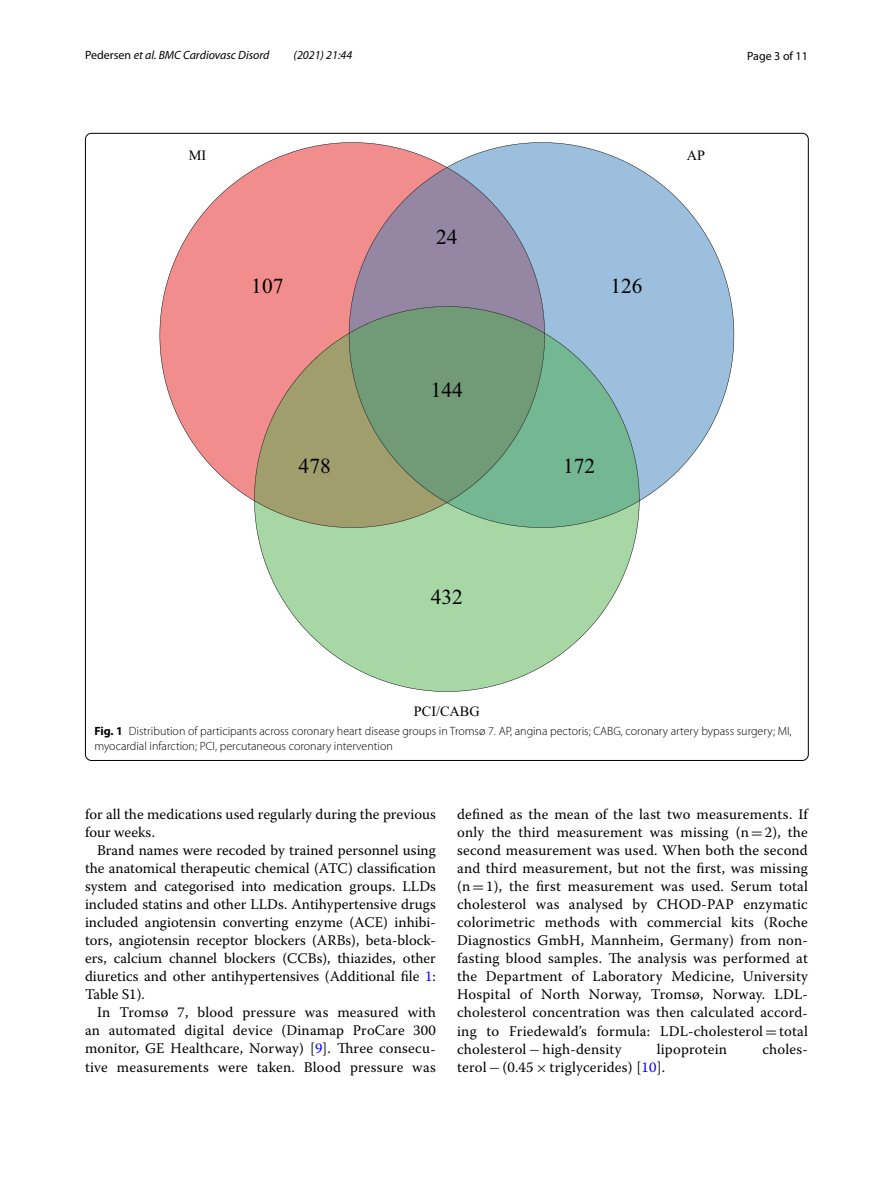
<style>
.page{position:relative;width:893px;height:1187px;background:#fff}
.page>*{position:absolute;margin:0;border:0;box-sizing:border-box;transform-origin:0 0}
.t1{font:21.45px "Times New Roman";color:#000}
.t2{font:14.7px/18px "Warnock Pro";letter-spacing:.01em;color:#000;text-align:justify}
.t3{font:14.25px "Times New Roman";color:#000}
.t4{font:300 12px/15px "Myriad Pro";color:#000}
.t5{font:italic 12px "Myriad Pro";color:#000}
.t6{font:12px "Myriad Pro";color:#000}
.s1{font-style:normal}
.s2{font-weight:700}
.s3{color:#00f}
.s4{font-family:"MTSY"}
</style>
<div class="page">
<svg style="left:160px;top:142px;width:189px;height:359px;fill:#f28d8e"></svg>
<svg style="left:349px;top:142px;width:385px;height:370px;fill:#9bbfdc"></svg>
<svg style="left:254px;top:306px;width:385px;height:385px;background:#a0bd9d"></svg>
<p class="t5" style="left:85px;top:48px;width:186px"><span class="s1">Pedersen</span> et al. BMC Cardiovasc Disord</p>
<p class="t5" style="left:294px;top:48px;width:60px">(2021) 21:44</p>
<p class="t6" style="left:747px;top:48px;width:62px">Page 3 of 11</p>
<p class="t3" style="left:189px;top:146px;width:19px">MI</p>
<p class="t3" style="left:687px;top:146px;width:20px">AP</p>
<h1 class="t1" style="left:251px;top:271px;width:34px">107</h1>
<h1 class="t1" style="left:299px;top:451px;width:34px">478</h1>
<h1 class="t1" style="left:436px;top:222px;width:23px">24</h1>
<h1 class="t1" style="left:431px;top:375px;width:34px">144</h1>
<h1 class="t1" style="left:431px;top:582px;width:34px">432</h1>
<h1 class="t1" style="left:610px;top:271px;width:34px">126</h1>
<h1 class="t1" style="left:563px;top:451px;width:34px">172</h1>
<p class="t3" style="left:414px;top:701px;width:67px">PCI/CABG</p>
<p class="t4" style="left:94px;top:723px;width:699px"><span class="s2">Fig. 1</span> Distribution of participants across coronary heart disease groups in Tromsø 7. AP, angina pectoris; CABG, coronary artery bypass surgery; MI, myocardial infarction; PCI, percutaneous coronary intervention</p>
<p class="t2" style="left:85px;top:805px;width:352px">for all the medications used regularly during the previous four weeks.</p>
<p class="t2" style="left:85px;top:841px;width:352px;text-indent:12px">Brand names were recoded by trained personnel using the anatomical therapeutic chemical (ATC) classification system and categorised into medication groups. LLDs included statins and other LLDs. Antihypertensive drugs included angiotensin converting enzyme (ACE) inhibi&shy;tors, angiotensin receptor blockers (ARBs), beta-block&shy;ers, calcium channel blockers (CCBs), thiazides, other diuretics and other antihypertensives (Additional file <span class="s3">1</span>:<br>Table S1).</p>
<p class="t2" style="left:85px;top:1003px;width:352px;text-indent:12px">In Tromsø 7, blood pressure was measured with an automated digital device (Dinamap ProCare 300 monitor, GE Healthcare, Norway) [<span class="s3">9</span>]. Three consecu&shy;tive measurements were taken. Blood pressure was</p>
<p class="t2" style="left:457px;top:805px;width:352px">defined as the mean of the last two measurements. If only the third measurement was missing (n<span class="s4">=</span>2), the second measurement was used. When both the second and third measurement, but not the first, was missing (n<span class="s4">=</span>1), the first measurement was used. Serum total cholesterol was analysed by CHOD-PAP enzymatic colorimetric methods with commercial kits (Roche Diagnostics GmbH, Mannheim, Germany) from non&shy;fasting blood samples. The analysis was performed at the Department of Laboratory Medicine, University Hospital of North Norway, Tromsø, Norway. LDL&shy;cholesterol concentration was then calculated accord&shy;ing to Friedewald’s formula: LDL-cholesterol<span class="s4">=</span>total cholesterol<span class="s4">−</span>high-density</p>
<p class="t2" style="left:657px;top:1039px;width:72px">lipoprotein</p>
<p class="t2" style="left:762px;top:1039px;width:47px">choles-</p>
<p class="t2" style="left:457px;top:1057px;width:209px">terol<span class="s4">−</span>(0.45<span class="s4">×</span>triglycerides) [<span class="s3">10</span>].</p>
</div>
